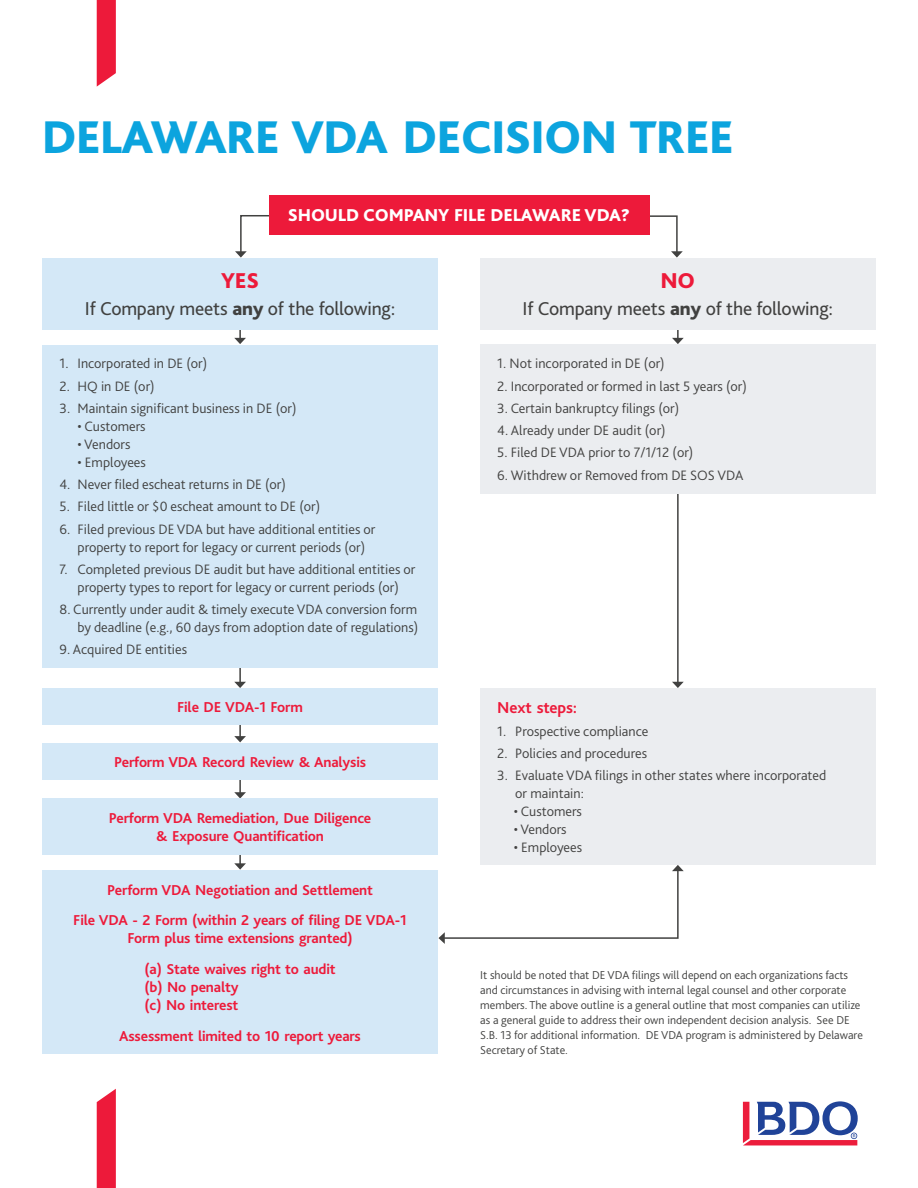
<style>
.page{position:relative;width:918px;height:1188px;background:#fff}
.page>*{position:absolute;margin:0;border:0;box-sizing:border-box;transform-origin:0 0}
.heading_33{font:800 48px "Bliss Pro";letter-spacing:-.02em;color:#0ca4de}
.t1{font:800 22.5px "Bliss Pro";color:#ed1a3a}
.t2{font:19.5px "Bliss Pro";letter-spacing:-.01em;color:#414140}
.heading_33-2{font:800 18px "Bliss Pro";letter-spacing:-.01em;color:#fff}
.Subhead_11_Red{font:700 16.5px "Bliss Pro";letter-spacing:-.01em;color:#ed1a3a}
.chart_bold_body{font:700 15px/18px "Bliss Pro";letter-spacing:-.01em;color:#ed1a3a;text-align:center}
.chart_body{font:300 14.25px/18px "Bliss Pro";color:#414140;text-align:center}
.chart_body-2{font:300 12px/15px "Bliss Pro";color:#414140}
.s1{font-weight:800}
</style>
<div class="page">
<hr style="left:677px;top:303px;width:2px;height:36px;background:#414140">
<svg style="left:672px;top:338px;width:12px;height:6px"></svg>
<hr style="left:239px;top:303px;width:2px;height:36px;background:#414140">
<svg style="left:234px;top:338px;width:12px;height:6px"></svg>
<svg style="left:438px;top:865px;width:246px;height:79px"></svg>
<svg style="left:235px;top:215px;width:60px;height:43px"></svg>
<svg style="left:743px;top:1101px;width:115px;height:44px"></svg>
<div style="left:43px;top:258px;width:395px;height:71px;background:#d4e8f7"></div>
<hr style="left:239px;top:646px;width:2px;height:36px;background:#414140">
<svg style="left:234px;top:682px;width:12px;height:6px"></svg>
<hr style="left:239px;top:701px;width:2px;height:36px;background:#414140">
<svg style="left:234px;top:736px;width:12px;height:6px"></svg>
<hr style="left:239px;top:757px;width:2px;height:36px;background:#414140">
<svg style="left:234px;top:792px;width:12px;height:7px"></svg>
<hr style="left:239px;top:828px;width:2px;height:36px;background:#414140">
<svg style="left:234px;top:863px;width:12px;height:7px"></svg>
<div style="left:43px;top:345px;width:395px;height:322px;background:#d4e8f7"></div>
<div style="left:43px;top:688px;width:395px;height:37px;background:#d4e8f7"></div>
<div style="left:43px;top:743px;width:395px;height:37px;background:#d4e8f7"></div>
<div style="left:43px;top:799px;width:395px;height:56px;background:#d4e8f7"></div>
<div style="left:43px;top:870px;width:395px;height:184px;background:#d4e8f7"></div>
<hr style="left:677px;top:467px;width:2px;height:215px;background:#414140">
<svg style="left:672px;top:682px;width:12px;height:6px"></svg>
<svg style="left:627px;top:215px;width:56px;height:43px"></svg>
<div style="left:480px;top:258px;width:395px;height:71px;background:#ebedf0"></div>
<div style="left:480px;top:345px;width:395px;height:149px;background:#ebedf0"></div>
<div style="left:480px;top:688px;width:395px;height:177px;background:#ebedf0"></div>
<svg style="left:97px;top:0;width:19px;height:87px;background:#ee2e4b"></svg>
<svg style="left:97px;top:1089px;width:19px;height:99px;background:#ee2a47"></svg>
<div style="left:269px;top:195px;width:380px;height:39px;background:#ed1a3a"></div>
<p class="heading_33" style="left:42px;top:107px;width:694px">DELAWARE VDA DECISION TREE</p>
<p class="heading_33-2" style="left:288px;top:204px;width:344px">SHOULD COMPANY FILE DELAWARE VDA?</p>
<p class="t1" style="left:221px;top:267px;width:39px">YES</p>
<p class="t2" style="left:85px;top:297px;width:312px">If Company meets <span class="s1">any</span> of the following:</p>
<p class="chart_body" style="left:60px;top:354px;width:149px">1. Incorporated in DE (or)</p>
<p class="chart_body" style="left:60px;top:377px;width:97px">2. HQ in DE (or)</p>
<p class="chart_body" style="left:60px;top:399px;width:239px">3. Maintain significant business in DE (or)</p>
<p class="chart_body" style="left:78px;top:417px;width:70px">• Customers</p>
<p class="chart_body" style="left:78px;top:435px;width:54px">• Vendors</p>
<p class="chart_body" style="left:78px;top:453px;width:70px">• Employees</p>
<p class="chart_body" style="left:60px;top:475px;width:228px">4. Never filed escheat returns in DE (or)</p>
<p class="chart_body" style="left:60px;top:497px;width:262px">5. Filed little or $0 escheat amount to DE (or)</p>
<p class="chart_body" style="left:60px;top:520px;width:317px">6. Filed previous DE VDA but have additional entities or property to report for legacy or current periods (or)</p>
<p class="chart_body" style="left:60px;top:560px;width:357px">7. Completed previous DE audit but have additional entities or property types to report for legacy or current periods (or)</p>
<p class="chart_body" style="left:60px;top:600px;width:360px;text-align:right">8. Currently under audit &amp; timely execute VDA conversion form by deadline (e.g., 60 days from adoption date of regulations)</p>
<p class="chart_body" style="left:60px;top:640px;width:129px">9. Acquired DE entities</p>
<p class="chart_bold_body" style="left:177px;top:698px;width:127px">File DE VDA-1 Form</p>
<p class="chart_bold_body" style="left:114px;top:753px;width:253px">Perform VDA Record Review &amp; Analysis</p>
<p class="chart_bold_body" style="left:109px;top:808px;width:264px">Perform VDA Remediation, Due Diligence &amp; Exposure Quantification</p>
<p class="chart_bold_body" style="left:107px;top:880px;width:267px">Perform VDA Negotiation and Settlement</p>
<p class="chart_bold_body" style="left:73px;top:911px;width:335px">File VDA - 2 Form (within 2 years of filing DE VDA-1<br>Form plus time extensions granted)</p>
<p class="chart_bold_body" style="left:145px;top:960px;width:193px;text-align:left">(a) State waives right to audit (b) No penalty<br>(c) No interest</p>
<p class="chart_bold_body" style="left:119px;top:1026px;width:243px">Assessment limited to 10 report years</p>
<p class="t1" style="left:661px;top:267px;width:36px">NO</p>
<p class="t2" style="left:523px;top:297px;width:312px">If Company meets <span class="s1">any</span> of the following:</p>
<p class="chart_body" style="left:497px;top:354px;width:169px">1. Not incorporated in DE (or)</p>
<p class="chart_body" style="left:497px;top:377px;width:251px">2. Incorporated or formed in last 5 years (or)</p>
<p class="chart_body" style="left:497px;top:399px;width:184px">3. Certain bankruptcy filings (or)</p>
<p class="chart_body" style="left:497px;top:421px;width:170px">4. Already under DE audit (or)</p>
<p class="chart_body" style="left:497px;top:443px;width:198px">5. Filed DE VDA prior to 7/1/12 (or)</p>
<p class="chart_body" style="left:497px;top:466px;width:248px">6. Withdrew or Removed from DE SOS VDA</p>
<p class="Subhead_11_Red" style="left:497px;top:698px;width:81px">Next steps:</p>
<p class="chart_body" style="left:497px;top:722px;width:153px">1. Prospective compliance</p>
<p class="chart_body" style="left:497px;top:744px;width:151px">2. Policies and procedures</p>
<p class="chart_body" style="left:515px;top:766px;width:313px;text-align:left;text-indent:-18px">3. Evaluate VDA filings in other states where incorporated or maintain:</p>
<p class="chart_body" style="left:514px;top:802px;width:70px">• Customers</p>
<p class="chart_body" style="left:514px;top:820px;width:54px">• Vendors</p>
<p class="chart_body" style="left:514px;top:838px;width:70px">• Employees</p>
<p class="chart_body-2" style="left:480px;top:967px;width:384px">It should be noted that DE VDA filings will depend on each organizations facts and circumstances in advising with internal legal counsel and other corporate members. The above outline is a general outline that most companies can utilize as a general guide to address their own independent decision analysis. See DE S.B. 13 for additional information. DE VDA program is administered by Delaware Secretary of State.</p>
</div>
